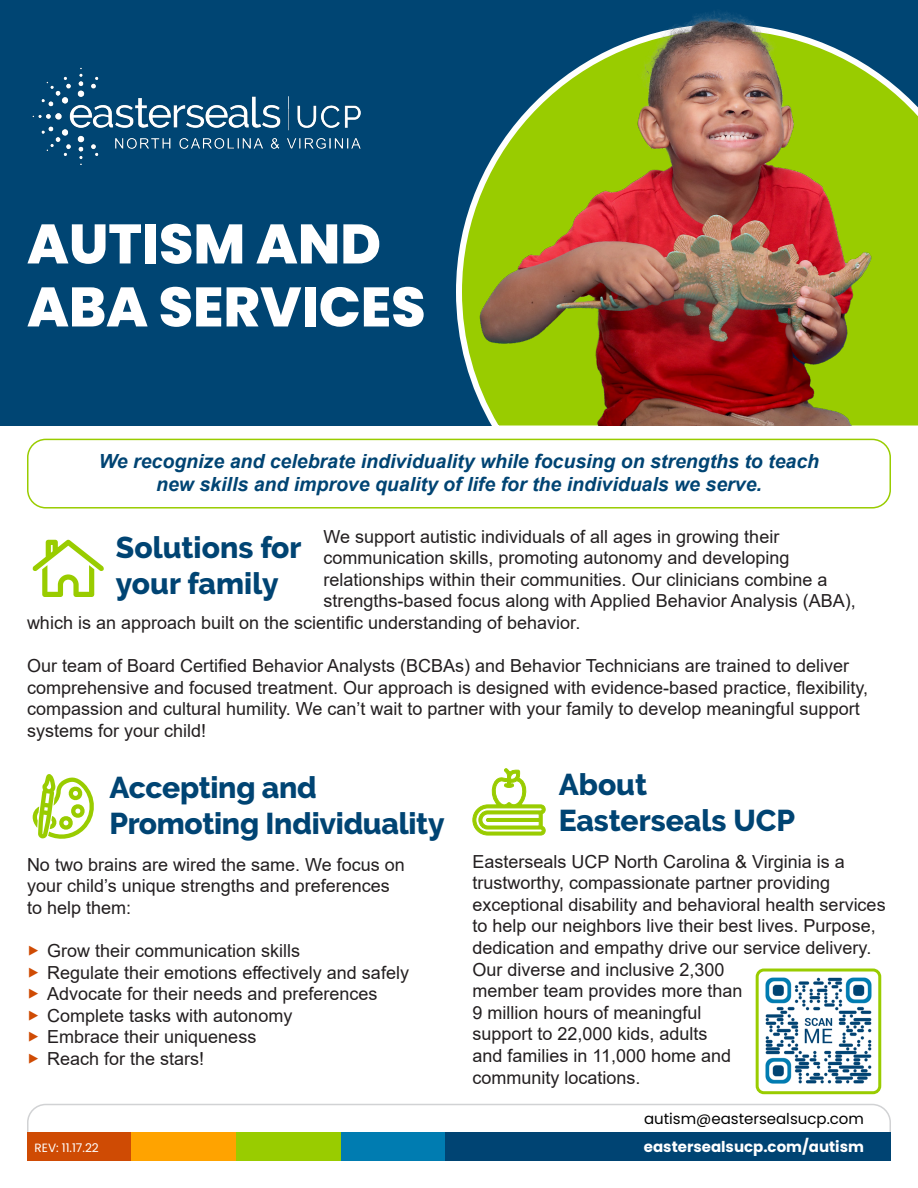
<style>
.page{position:relative;width:918px;height:1188px;background:#fff}
.page>*{position:absolute;margin:0;border:0;box-sizing:border-box;transform-origin:0 0}
.t1{font:800 55.5px "Poppins";color:#fff}
.t2{font:800 30px/36px "Raleway";letter-spacing:-.01em;color:#004473}
.t3{font:italic 700 19.5px/23.4px "Arial";color:#004473;text-align:center}
.t4{font:18px/21.6px "Arial";color:#231f20}
.t5{font:15px "Poppins";color:#000}
.t6{font:700 15px "Poppins";color:#fff}
.t7{font:12px "Poppins";color:#fff}
.s1{font-family:"Rustica";color:#cf4b04}
</style>
<div class="page">
<div style="left:27px;top:1104px;width:864px;height:57px;border:2px solid #d1d2d4;border-radius:18px"></div>
<div style="left:27px;top:439px;width:864px;height:70px;border:2px solid #9c0;border-radius:18px"></div>
<div style="left:27px;top:1133px;width:105px;height:28px;background:#cf4b04"></div>
<div style="left:132px;top:1133px;width:104px;height:28px;background:#ffa300"></div>
<div style="left:236px;top:1133px;width:105px;height:28px;background:#9c0"></div>
<div style="left:341px;top:1133px;width:105px;height:28px;background:#007cb1"></div>
<div style="left:446px;top:1133px;width:445px;height:28px;background:#004473"></div>
<div style="left:0;top:0;width:918px;height:426px;background:#004573"></div>
<svg style="left:453px;top:438px;width:438px;height:53px"></svg>
<img style="left:456px;top:11px;width:462px;height:415px">
<svg style="left:33px;top:774px;width:61px;height:65px"></svg>
<img style="left:755px;top:968px;width:127px;height:127px">
<div style="left:756px;top:969px;width:125px;height:125px;border:3px solid #9c0;border-radius:7px"></div>
<svg style="left:472px;top:768px;width:74px;height:68px"></svg>
<img style="left:32px;top:67px;width:329px;height:98px">
<svg style="left:32px;top:540px;width:72px;height:57px"></svg>
<p class="t1" style="left:27px;top:212px;width:356px">AUTISM AND</p>
<p class="t1" style="left:27px;top:275px;width:400px">ABA SERVICES</p>
<p class="t3" style="left:99px;top:450px;width:722px">We recognize and celebrate individuality while focusing on strengths to teach new skills and improve quality of life for the individuals we serve.</p>
<p class="t4" style="left:323px;top:525px;width:457px">We support autistic individuals of all ages in growing their</p>
<p class="t4" style="left:323px;top:547px;width:468px">communication skills, promoting autonomy and developing</p>
<p class="t4" style="left:323px;top:568px;width:506px">relationships within their communities. Our clinicians combine a</p>
<p class="t4" style="left:323px;top:590px;width:534px">strengths-based focus along with Applied Behavior Analysis (ABA),</p>
<p class="t4" style="left:27px;top:612px;width:555px">which is an approach built on the scientific understanding of behavior.</p>
<p class="t4" style="left:27px;top:655px;width:843px">Our team of Board Certified Behavior Analysts (BCBAs) and Behavior Technicians are trained to deliver comprehensive and focused treatment. Our approach is designed with evidence-based practice, flexibility, compassion and cultural humility. We can’t wait to partner with your family to develop meaningful support systems for your child!</p>
<p class="t2" style="left:116px;top:529px;width:187px">Solutions for your family</p>
<p class="t2" style="left:110px;top:770px;width:337px">Accepting and<br>Promoting Individuality</p>
<p class="t4" style="left:27px;top:853px;width:379px">No two brains are wired the same. We focus on your child’s unique strengths and preferences to help them:</p>
<p class="t4" style="left:27px;top:940px;width:275px"><span class="s1">▶</span> Grow their communication skills</p>
<p class="t4" style="left:27px;top:961px;width:384px"><span class="s1">▶</span> Regulate their emotions effectively and safely</p>
<p class="t4" style="left:27px;top:983px;width:352px"><span class="s1">▶</span> Advocate for their needs and preferences</p>
<p class="t4" style="left:27px;top:1005px;width:267px"><span class="s1">▶</span> Complete tasks with autonomy</p>
<p class="t4" style="left:27px;top:1026px;width:231px"><span class="s1">▶</span> Embrace their uniqueness</p>
<p class="t4" style="left:27px;top:1048px;width:179px"><span class="s1">▶</span> Reach for the stars!</p>
<p class="t2" style="left:559px;top:767px;width:238px">About<br>Easterseals UCP</p>
<p class="t4" style="left:473px;top:850px;width:415px">Easterseals UCP North Carolina &amp; Virginia is a trustworthy, compassionate partner providing exceptional disability and behavioral health services to help our neighbors live their best lives. Purpose, dedication and empathy drive our service delivery.<br>Our diverse and inclusive 2,300<br>member team provides more than<br>9 million hours of meaningful<br>support to 22,000 kids, adults<br>and families in 11,000 home and<br>community locations.</p>
<p class="t5" style="left:644px;top:1110px;width:221px">autism@eastersealsucp.com</p>
<p class="t7" style="left:35px;top:1141px;width:66px">REV: 11.17.22</p>
<p class="t6" style="left:644px;top:1138px;width:222px">eastersealsucp.com/autism</p>
</div>
